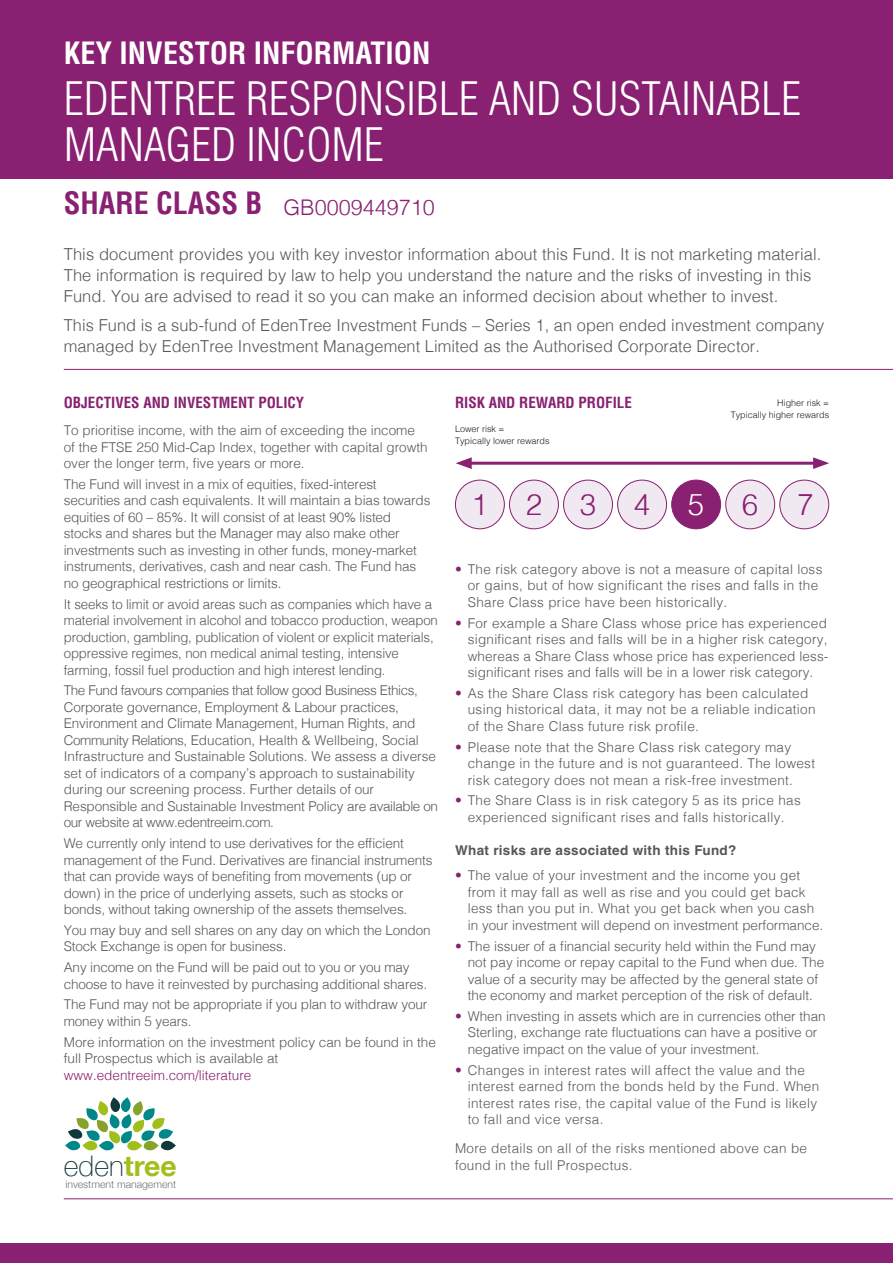
<style>
.page{position:relative;width:893px;height:1263px;background:#fff}
.page>*{position:absolute;margin:0;border:0;box-sizing:border-box;transform-origin:0 0}
.t1{font:300 condensed 45px/46.5px "Helvetica LT Std";color:#fff}
.t2{font:700 condensed 30px "Helvetica LT Std";color:#fff}
.t3{font:300 29.55px "Helvetica";color:#892071}
.t4{font:300 29.55px "Helvetica";color:#fff}
.t5{font:100 28.35px "Helvetica Neue";color:#103a39}
.t6{font:300 21.6px "Helvetica";color:#892071}
.t7{font:300 16.5px/21px "Helvetica";letter-spacing:.005em;color:#575756}
.t8{font:700 condensed 15px "Helvetica LT Std";color:#892071}
.t9{font:300 13.5px/16.5px "Helvetica";color:#575756}
.t10{font:300 13.5px/16.5px "Helvetica";letter-spacing:.025em;color:#575756}
.t11{font:300 13.5px/16.5px "Helvetica";letter-spacing:.02em;color:#575756}
.t12{font:700 13.5px "Helvetica LT Std";letter-spacing:.025em;color:#575756}
.t13{font:300 13.5px "Helvetica";color:#892071}
.t14{font:300 10.35px "Helvetica Neue";color:#747174}
.t15{font:300 9px/12px "Helvetica";color:#1d1d1b}
.s1{font-family:"Helvetica LT Std";font-weight:700;font-stretch:condensed;font-size:30px}
.s2{color:#892071}
.s3{font-weight:700;color:#a2be1a}
</style>
<div class="page">
<div style="left:0;top:1244px;width:893px;height:19px;background:#892071"></div>
<hr style="left:64px;top:1198px;width:829px;height:1px;background:#892071">
<svg style="left:65px;top:1097px;width:111px;height:54px"></svg>
<hr style="left:466px;top:462px;width:353px;height:3px;background:#892071">
<svg style="left:456px;top:457px;width:16px;height:12px"></svg>
<svg style="left:813px;top:457px;width:16px;height:12px"></svg>
<div style="left:455px;top:480px;width:49px;height:49px;background:#f1e9f1;border-radius:50%"></div>
<div style="left:455px;top:480px;width:50px;height:49px;border:1px solid #892071;border-radius:50%"></div>
<div style="left:509px;top:480px;width:49px;height:49px;background:#f1e9f1;border-radius:50%"></div>
<div style="left:509px;top:480px;width:50px;height:49px;border:1px solid #892071;border-radius:50%"></div>
<div style="left:564px;top:480px;width:48px;height:49px;background:#f1e9f1;border-radius:50%"></div>
<div style="left:563px;top:480px;width:50px;height:49px;border:1px solid #892071;border-radius:50%"></div>
<div style="left:618px;top:480px;width:49px;height:49px;background:#f1e9f1;border-radius:50%"></div>
<div style="left:617px;top:480px;width:50px;height:49px;border:1px solid #892071;border-radius:50%"></div>
<div style="left:672px;top:480px;width:49px;height:49px;background:#892071;border-radius:50%"></div>
<div style="left:671px;top:480px;width:50px;height:49px;border:1px solid #892071;border-radius:50%"></div>
<div style="left:726px;top:480px;width:49px;height:49px;background:#f1e9f1;border-radius:50%"></div>
<div style="left:725px;top:480px;width:50px;height:49px;border:1px solid #892071;border-radius:50%"></div>
<div style="left:780px;top:480px;width:49px;height:49px;background:#f1e9f1;border-radius:50%"></div>
<div style="left:779px;top:480px;width:50px;height:49px;border:1px solid #892071;border-radius:50%"></div>
<hr style="left:64px;top:369px;width:829px;height:1px;background:#892071">
<div style="left:0;top:0;width:893px;height:179px;background:#892071"></div>
<h2 class="t2" style="left:64px;top:34px;width:368px">KEY INVESTOR INFORMATION</h2>
<h1 class="t1" style="left:64px;top:75px;width:739px">EDENTREE RESPONSIBLE AND SUSTAINABLE<br>MANAGED INCOME</h1>
<h3 class="t6" style="left:64px;top:189px;width:372px"><span class="s1">SHARE CLASS B</span> GB0009449710</h3>
<p class="t7" style="left:64px;top:242px;width:759px">This document provides you with key investor information about this Fund. It is not marketing material.<br>The information is required by law to help you understand the nature and the risks of investing in this<br>Fund. You are advised to read it so you can make an informed decision about whether to invest.</p>
<p class="t7" style="left:64px;top:314px;width:762px">This Fund is a sub-fund of EdenTree Investment Funds – Series 1, an open ended investment company managed by EdenTree Investment Management Limited as the Authorised Corporate Director.</p>
<p class="t8" style="left:64px;top:393px;width:242px">OBJECTIVES AND INVESTMENT POLICY</p>
<p class="t9" style="left:64px;top:421px;width:365px">To prioritise income, with the aim of exceeding the income of the FTSE 250 Mid-Cap Index, together with capital growth over the longer term, five years or more.</p>
<p class="t9" style="left:64px;top:475px;width:368px">The Fund will invest in a mix of equities, fixed-interest securities and cash equivalents. It will maintain a bias towards equities of 60 – 85%. It will consist of at least 90% listed stocks and shares but the Manager may also make other investments such as investing in other funds, money-market instruments, derivatives, cash and near cash. The Fund has no geographical restrictions or limits.</p>
<p class="t9" style="left:64px;top:595px;width:376px">It seeks to limit or avoid areas such as companies which have a material involvement in alcohol and tobacco production, weapon production, gambling, publication of violent or explicit materials, oppressive regimes, non medical animal testing, intensive farming, fossil fuel production and high interest lending.</p>
<p class="t9" style="left:64px;top:681px;width:376px">The Fund favours companies that follow good Business Ethics, Corporate governance, Employment &amp; Labour practices, Environment and Climate Management, Human Rights, and Community Relations, Education, Health &amp; Wellbeing, Social Infrastructure and Sustainable Solutions. We assess a diverse set of indicators of a company’s approach to sustainability during our screening process. Further details of our Responsible and Sustainable Investment Policy are available on our website at www.edentreeim.com.</p>
<p class="t9" style="left:64px;top:834px;width:370px">We currently only intend to use derivatives for the efficient management of the Fund. Derivatives are financial instruments that can provide ways of benefiting from movements (up or down) in the price of underlying assets, such as stocks or bonds, without taking ownership of the assets themselves.</p>
<p class="t9" style="left:64px;top:921px;width:368px">You may buy and sell shares on any day on which the London<br>Stock Exchange is open for business.</p>
<p class="t9" style="left:64px;top:958px;width:365px">Any income on the Fund will be paid out to you or you may choose to have it reinvested by purchasing additional shares.</p>
<p class="t9" style="left:64px;top:995px;width:365px">The Fund may not be appropriate if you plan to withdraw your money within 5 years.</p>
<p class="t9" style="left:64px;top:1033px;width:374px">More information on the investment policy can be found in the full Prospectus which is available at</p>
<p class="t13" style="left:64px;top:1063px;width:189px">www.edentreeim.com/literature</p>
<p class="t8" style="left:455px;top:393px;width:178px">RISK AND REWARD PROFILE</p>
<p class="t15" style="left:731px;top:396px;width:100px;text-align:right">Higher risk =<br>Typically higher rewards</p>
<p class="t15" style="left:455px;top:422px;width:96px">Lower risk =<br>Typically lower rewards</p>
<h3 class="t3" style="left:472px;top:480px;width:18px">1</h3>
<h3 class="t3" style="left:526px;top:480px;width:18px">2</h3>
<h3 class="t3" style="left:580px;top:480px;width:18px">3</h3>
<h3 class="t3" style="left:634px;top:480px;width:18px">4</h3>
<h3 class="t4" style="left:688px;top:480px;width:18px">5</h3>
<h3 class="t3" style="left:742px;top:480px;width:18px">6</h3>
<h3 class="t3" style="left:797px;top:480px;width:18px">7</h3>
<p class="t10" style="left:468px;top:560px;width:356px;text-indent:-13px"><span class="s2">•</span> The risk category above is not a measure of capital loss or gains, but of how significant the rises and falls in the<br>Share Class price have been historically.</p>
<p class="t9" style="left:468px;top:614px;width:362px;text-align:justify;text-indent:-13px"><span class="s2">•</span> For example a Share Class whose price has experienced significant rises and falls will be in a higher risk category, whereas a Share Class whose price has experienced less&shy;significant rises and falls will be in a lower risk category.</p>
<p class="t10" style="left:468px;top:684px;width:349px;text-indent:-13px"><span class="s2">•</span> As the Share Class risk category has been calculated using historical data, it may not be a reliable indication of the Share Class future risk profile.</p>
<p class="t10" style="left:468px;top:738px;width:349px;text-indent:-13px"><span class="s2">•</span> Please note that the Share Class risk category may change in the future and is not guaranteed. The lowest risk category does not mean a risk-free investment.</p>
<p class="t10" style="left:455px;top:791px;width:347px;text-align:center"><span class="s2">•</span> The Share Class is in risk category 5 as its price has experienced significant rises and falls historically.</p>
<p class="t12" style="left:455px;top:842px;width:283px">What risks are associated with this Fund?</p>
<p class="t11" style="left:468px;top:866px;width:357px;text-indent:-13px"><span class="s2">•</span> The value of your investment and the income you get from it may fall as well as rise and you could get back less than you put in. What you get back when you cash in your investment will depend on investment performance.</p>
<p class="t9" style="left:468px;top:937px;width:358px;text-indent:-13px"><span class="s2">•</span> The issuer of a financial security held within the Fund may not pay income or repay capital to the Fund when due. The value of a security may be affected by the general state of the economy and market perception of the risk of default.</p>
<p class="t9" style="left:468px;top:1007px;width:359px;text-indent:-13px"><span class="s2">•</span> When investing in assets which are in currencies other than<br>Sterling, exchange rate fluctuations can have a positive or negative impact on the value of your investment.</p>
<p class="t10" style="left:468px;top:1061px;width:353px;text-indent:-13px"><span class="s2">•</span> Changes in interest rates will affect the value and the interest earned from the bonds held by the Fund. When interest rates rise, the capital value of the Fund is likely to fall and vice versa.</p>
<p class="t10" style="left:455px;top:1139px;width:354px">More details on all of the risks mentioned above can be</p>
<h3 class="t5" style="left:64px;top:1144px;width:115px">eden<span class="s3">tree</span></h3>
<p class="t10" style="left:455px;top:1156px;width:179px">found in the full Prospectus.</p>
<p class="t14" style="left:66px;top:1176px;width:112px">investment management</p>
</div>
